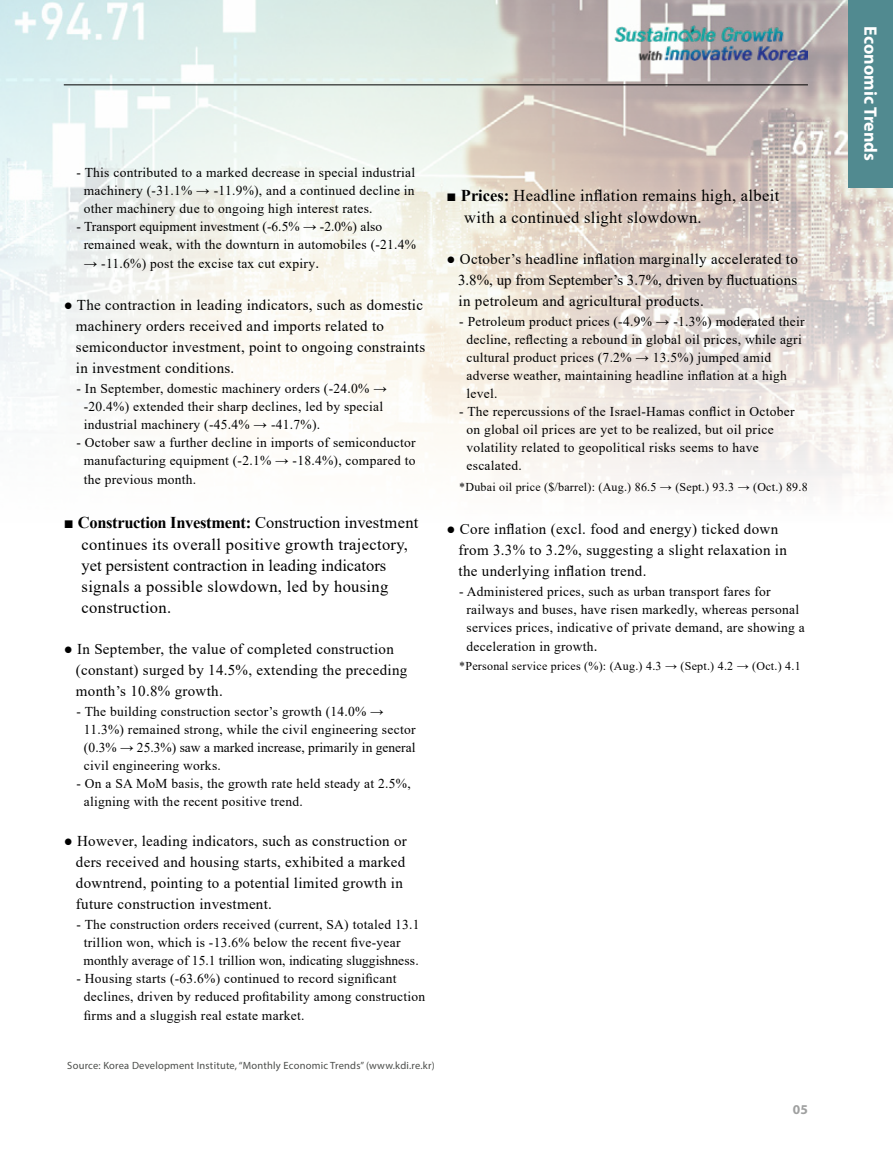
<style>
.page{position:relative;width:893px;height:1157px;background:#fff}
.page>*{position:absolute;margin:0;border:0;box-sizing:border-box;transform-origin:0 0}
.t1{font:700 18px "Myriad Pro";color:#fff}
.t2{font:16.5px/22.5px "Times New Roman";letter-spacing:.02em;color:#000}
.t3{font:15px/21px "Times New Roman";letter-spacing:.02em;color:#000}
.t4{font:13.5px/18px "Times New Roman";letter-spacing:.02em;color:#000}
.t5{font:700 13.5px "Myriad Pro";color:#9fa0a0}
.t6{font:12px "Times New Roman";letter-spacing:.02em;color:#000}
.t7{font:10.5px "Myriad Pro";letter-spacing:.02em;color:#4b4d4a}
.s1{font-size:15px}
.s2{font-weight:700}
</style>
<div class="page">
<img style="left:0;top:0;width:893px;height:487px">
<div style="left:849px;top:0;width:44px;height:187px;background:#518a90"></div>
<img style="left:615px;top:24px;width:193px;height:37px">
<hr style="left:64px;top:85px;width:744px;height:1px;background:#000">
<p class="t4" style="left:84px;top:163px;width:333px;text-align:justify;text-indent:-7px">- This contributed to a marked decrease in special industrial machinery (-31.1% → -11.9%), and a continued decline in other machinery due to ongoing high interest rates.</p>
<p class="t4" style="left:84px;top:217px;width:334px;text-indent:-7px">- Transport equipment investment (-6.5% → -2.0%) also remained weak, with the downturn in automobiles (-21.4%</p>
<p class="t4" style="left:84px;top:254px;width:237px">→ -11.6%) post the excise tax cut expiry<span class="s1">.</span></p>
<p class="t3" style="left:76px;top:294px;width:351px;text-indent:-12px">● The contraction in leading indicators, such as domestic machinery orders received and imports related to semiconductor investment, point to ongoing constraints in investment conditions.</p>
<p class="t4" style="left:84px;top:379px;width:304px;text-indent:-7px">- In September, domestic machinery orders (-24.0% → -20.4%) extended their sharp declines, led by special industrial machinery (-45.4% → -41.7%).</p>
<p class="t4" style="left:84px;top:433px;width:333px;text-align:justify;text-indent:-7px">- October saw a further decline in imports of semiconductor manufacturing equipment (-2.1% → -18.4%), compared to the previous month.</p>
<p class="t2" style="left:64px;top:510px;width:356px;text-align:center"><span class="s2">■ Construction Investment:</span> Construction investment continues its overall positive growth trajectory,</p>
<p class="t2" style="left:82px;top:555px;width:308px;line-height:21px">yet persistent contraction in leading indicators signals a possible slowdown, led by housing construction.</p>
<p class="t3" style="left:76px;top:638px;width:333px;text-indent:-12px">● In September, the value of completed construction (constant) surged by 14.5%, extending the preceding month’s 10.8% growth.</p>
<p class="t4" style="left:84px;top:702px;width:333px;text-indent:-7px">- The building construction sector’s growth (14.0% → 11.3%) remained strong, while the civil engineering sector (0.3% → 25.3%) saw a marked increase, primarily in general civil engineering works.</p>
<p class="t4" style="left:84px;top:774px;width:328px;text-indent:-7px">- On a SA MoM basis, the growth rate held steady at 2.5%, aligning with the recent positive trend.</p>
<p class="t3" style="left:76px;top:830px;width:332px;text-indent:-12px">● However, leading indicators, such as construction or ders received and housing starts, exhibited a marked downtrend, pointing to a potential limited growth in future construction investment.</p>
<p class="t4" style="left:84px;top:915px;width:337px;text-indent:-7px">- The construction orders received (current, SA) totaled 13.1 trillion won, which is -13.6% below the recent five-year monthly average of 15.1 trillion won, indicating sluggishness.</p>
<p class="t4" style="left:84px;top:968px;width:343px;text-indent:-7px">- Housing starts (-63.6%) continued to record significant declines, driven by reduced profitability among construction firms and a sluggish real estate market.</p>
<p class="t2" style="left:464px;top:183px;width:316px;text-indent:-18px">■ <span class="s2">Prices:</span> Headline inflation remains high, albeit with a continued slight slowdown.</p>
<p class="t3" style="left:458px;top:248px;width:341px;text-align:justify;text-indent:-12px">● October’s headline inflation marginally accelerated to 3.8%, up from September’s 3.7%, driven by fluctuations in petroleum and agricultural products.</p>
<p class="t4" style="left:467px;top:312px;width:340px;text-indent:-7px">- Petroleum product prices (-4.9% → -1.3%) moderated their decline, reflecting a rebound in global oil prices, while agri cultural product prices (7.2% → 13.5%) jumped amid adverse weather, maintaining headline inflation at a high level.</p>
<p class="t4" style="left:467px;top:401px;width:330px;text-indent:-7px">- The repercussions of the Israel-Hamas conflict in October on global oil prices are yet to be realized, but oil price volatility related to geopolitical risks seems to have escalated.</p>
<p class="t6" style="left:459px;top:478px;width:350px">*Dubai oil price ($/barrel): (Aug.) 86.5 → (Sept.) 93.3 → (Oct.) 89.8</p>
<p class="t3" style="left:459px;top:518px;width:330px;text-indent:-12px">● Core inflation (excl. food and energy) ticked down from 3.3% to 3.2%, suggesting a slight relaxation in the underlying inflation trend.</p>
<p class="t4" style="left:467px;top:581px;width:340px;text-indent:-7px">- Administered prices, such as urban transport fares for railways and buses, have risen markedly, whereas personal services prices, indicative of private demand, are showing a deceleration in growth<span class="s1">.</span></p>
<p class="t6" style="left:459px;top:657px;width:343px">*Personal service prices (%): (Aug.) 4.3 → (Sept.) 4.2 → (Oct.) 4.1</p>
<p class="t7" style="left:67px;top:1059px;width:369px">Source: Korea Development Institute, “Monthly Economic Trends” (www.kdi.re.kr)</p>
<p class="t5" style="left:793px;top:1100px;width:16px">05</p>
<h1 class="t1" style="left:882px;top:26px;width:136px;rotate:90deg">Economic Trends</h1>
</div>
